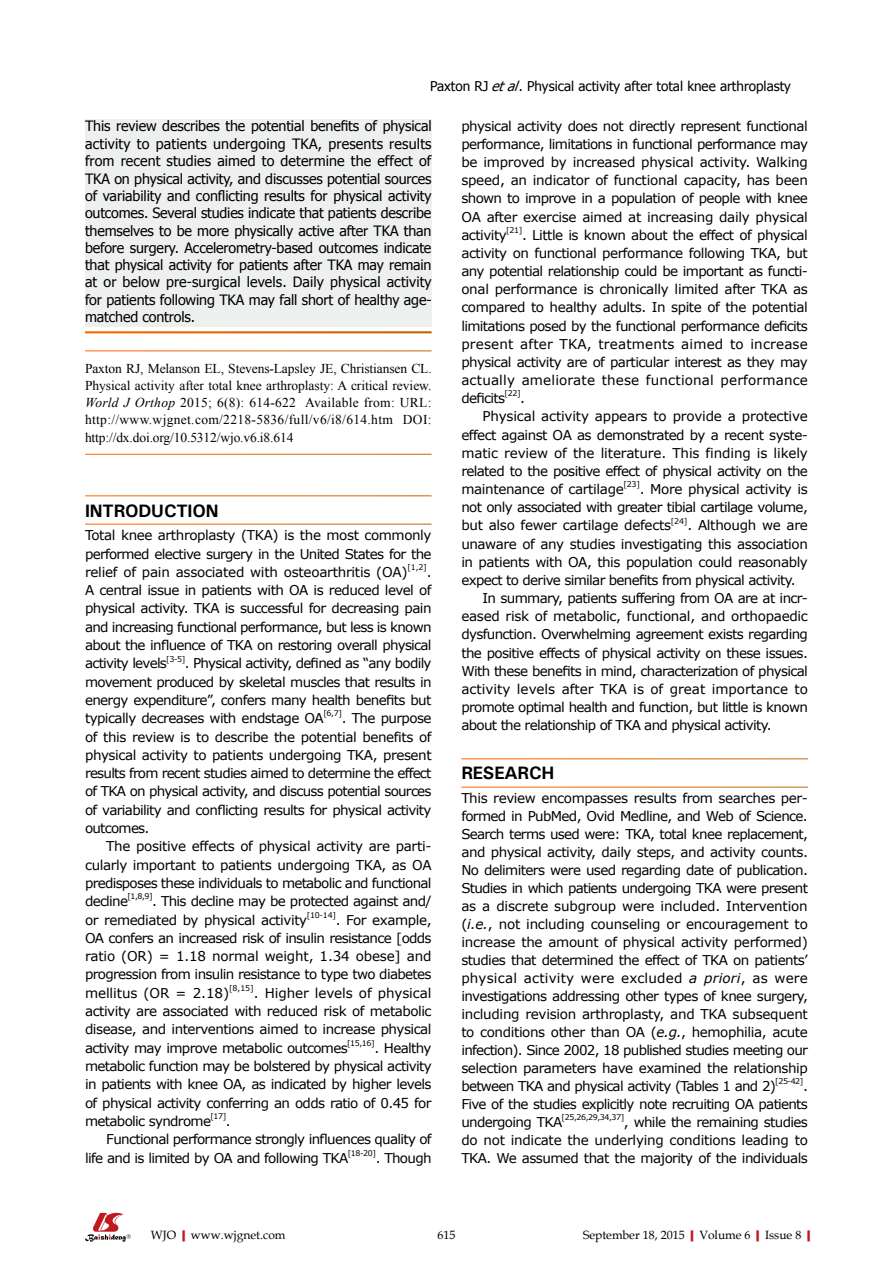
<style>
.page{position:relative;width:893px;height:1263px;background:#fff}
.page>*{position:absolute;margin:0;border:0;box-sizing:border-box;transform-origin:0 0}
.t1{font:700 18px "Univers";letter-spacing:-.01em;color:#000}
.t2{font:14.25px/17.2px "Tahoma";letter-spacing:-.01em;color:#000;text-align:justify}
.t3{font:13.5px/18.3px "Verdana";letter-spacing:-.045em;color:#000;text-align:justify}
.t4{font:13.5px/17.2px "Times New Roman";letter-spacing:.025em;color:#000;text-align:justify}
.t5{font:13.5px "Verdana";letter-spacing:-.025em;color:#000}
.t6{font:13.5px "Verdana";letter-spacing:-.02em;color:#000}
.t7{font:13.5px "Tahoma";color:#000}
.t8{font:13.5px "Verdana";letter-spacing:-.01em;color:#000}
.t9{font:13.5px "Verdana";letter-spacing:-.015em;color:#000}
.t10{font:13.5px "Verdana";color:#000}
.t11{font:12px "Book Antiqua";color:#000}
.t12{font:7.8px "Verdana";letter-spacing:-.05em;color:#000}
.s1{font-style:italic}
.s2{font-weight:700;color:#c01920}
</style>
<div class="page">
<div style="left:85px;top:119px;width:347px;height:208px;background:#eeefef"></div>
<svg style="left:85px;top:1213px;width:46px;height:29px"></svg>
<p class="t7" style="left:430px;top:77px;width:362px">Paxton RJ <span class="s1">etal</span>. Physical activity after total knee arthroplasty</p>
<p class="t2" style="left:85px;top:117px;width:348px">This review describes the potential benefits of physical activity to patients undergoing TKA, presents results from recent studies aimed to determine the effect of TKA on physical activity, and discusses potential sources of variability and conflicting results for physical activity outcomes. Several studies indicate that patients describe themselves to be more physically active after TKA than before surgery. Accelerometry-based outcomes indicate that physical activity for patients after TKA may remain at or below pre-surgical levels. Daily physical activity for patients following TKA may fall short of healthy age&shy;matched controls.</p>
<p class="t4" style="left:85px;top:359px;width:348px">Paxton RJ, Melanson EL, Stevens-Lapsley JE, Christiansen CL.<br>Physical activity after total knee arthroplasty: A critical review.<br><span class="s1">World J Orthop</span> 2015; 6(8): 614-622 Available from: URL: http://www.wjgnet.com/2218-5836/full/v6/i8/614.htm DOI: http://dx.doi.org/10.5312/wjo.v6.i8.614</p>
<p class="t1" style="left:85px;top:499px;width:135px">INTRODUCTION</p>
<p class="t3" style="left:85px;top:526px;width:348px">Total knee arthroplasty (TKA) is the most commonly performed elective surgery in the United States for the relief of pain associated with osteoarthritis (OA)</p>
<p class="t12" style="left:407px;top:562px;width:21px">[1,2]</p>
<p class="t3" style="left:85px;top:562px;width:348px;text-indent:342px">.<br>A central issue in patients with OA is reduced level of physical activity. TKA is successful for decreasing pain and increasing functional performance, but less is known about the influence of TKA on re-storing overall physical activity levels</p>
<p class="t12" style="left:166px;top:654px;width:20px">[3-5]</p>
<p class="t3" style="left:85px;top:654px;width:348px;text-indent:100px">. Physical activity, defined as “any bodily movement produced by skeletal muscles that results in energy expenditure”, confers many health benefits but typically decreases with endstage OA</p>
<p class="t12" style="left:323px;top:709px;width:20px">[6,7]</p>
<p class="t3" style="left:342px;top:709px;width:91px">. The purpose</p>
<p class="t3" style="left:85px;top:727px;width:348px">of this review is to describe the potential benefits of</p>
<p class="t3" style="left:85px;top:745px;width:348px">physical activity to patients undergoing TKA, present</p>
<p class="t3" style="left:85px;top:764px;width:348px">results from recent studies aimed to determine the effect</p>
<p class="t3" style="left:85px;top:782px;width:348px">of TKA on physical activity, and discuss potential sources</p>
<p class="t3" style="left:85px;top:800px;width:348px">of variability and conflicting results for physical activity</p>
<p class="t3" style="left:85px;top:818px;width:66px">outcomes.</p>
<p class="t5" style="left:106px;top:838px;width:325px">The positive effects of physical activity are parti-</p>
<p class="t3" style="left:85px;top:855px;width:348px">cularly important to patients undergoing TKA, as OA</p>
<p class="t3" style="left:85px;top:873px;width:348px">predisposes these individuals to metabolic and functional</p>
<p class="t3" style="left:85px;top:892px;width:45px">decline</p>
<p class="t12" style="left:127px;top:892px;width:27px">[1,8,9]</p>
<p class="t3" style="left:85px;top:892px;width:348px;text-indent:67px">. This decline may be protected against and/ or remediated by physical activity</p>
<p class="t12" style="left:307px;top:910px;width:31px">[10-14]</p>
<p class="t3" style="left:85px;top:910px;width:348px;text-indent:251px">. For example, OA confers an increased risk of insulin resistance [odds ratio (OR) = 1.18 normal weight, 1.34 obese] and progression from insulin resistance to type two diabetes mellitus (OR = 2.18)</p>
<p class="t12" style="left:229px;top:983px;width:26px">[8,15]</p>
<p class="t3" style="left:85px;top:983px;width:348px;text-indent:169px">. Higher levels of physical activity are associated with reduced risk of metabolic disease, and interventions aimed to increase physical activity may improve metabolic outcomes</p>
<p class="t12" style="left:347px;top:1038px;width:29px">[15,16]</p>
<p class="t3" style="left:85px;top:1038px;width:348px;text-indent:289px">. Healthy metabolic function may be bolstered by physical activity in patients with knee OA, as indicated by higher levels of physical activity conferring an odds ratio of 0.45 for metabolic syndrome</p>
<p class="t12" style="left:210px;top:1111px;width:17px">[17]</p>
<p class="t3" style="left:226px;top:1111px;width:6px">.</p>
<p class="t3" style="left:106px;top:1130px;width:327px">Functional performance strongly influences quality of</p>
<p class="t3" style="left:85px;top:1148px;width:265px">life and is limited by OA and following TKA</p>
<p class="t12" style="left:348px;top:1148px;width:30px">[18-20]</p>
<p class="t3" style="left:376px;top:1148px;width:57px">. Though</p>
<p class="t3" style="left:461px;top:116px;width:348px">physical activity does not directly represent functional performance, limitations in functional performance may be improved by increased physical activity. Walking speed, an indicator of functional capacity, has been shown to improve in a population of people with knee OA after exercise aimed at increasing daily physical activity</p>
<p class="t12" style="left:506px;top:225px;width:18px">[21]</p>
<p class="t3" style="left:461px;top:225px;width:348px;text-align:left;text-indent:61px">. Little is known about the effect of physical activity on functional performance following TKA, but any potential relationship could be important as functi&shy;onal performance is chronically limited after TKA as compared to healthy adults. In spite of the potential limitations posed by the functional performance deficits present after TKA, treatments aimed to increase physical activity are of particular interest as they may actually ameliorate these functional performance deficits</p>
<p class="t12" style="left:505px;top:389px;width:17px">[22]</p>
<p class="t3" style="left:520px;top:389px;width:6px">.</p>
<p class="t9" style="left:483px;top:408px;width:327px">Physical activity appears to provide a protective</p>
<p class="t3" style="left:461px;top:425px;width:346px">effect against OA as demonstrated by a recent syste-</p>
<p class="t8" style="left:461px;top:444px;width:348px">matic review of the literature. This finding is likely</p>
<p class="t3" style="left:461px;top:461px;width:348px">related to the positive effect of physical activity on the</p>
<p class="t5" style="left:461px;top:481px;width:164px">maintenance of cartilage</p>
<p class="t12" style="left:623px;top:479px;width:18px">[23]</p>
<p class="t3" style="left:461px;top:480px;width:348px;text-indent:178px">. More physical activity is not only associated with greater tibial cartilage volume, but also fewer cartilage defects</p>
<p class="t12" style="left:671px;top:516px;width:18px">[24]</p>
<p class="t6" style="left:687px;top:517px;width:122px">. Although we are</p>
<p class="t3" style="left:461px;top:534px;width:348px">unaware of any studies investigating this association</p>
<p class="t3" style="left:461px;top:552px;width:348px">in patients with OA, this population could reasonably</p>
<p class="t3" style="left:461px;top:570px;width:336px">expect to derive similar benefits from physical activity.</p>
<p class="t3" style="left:483px;top:589px;width:325px">In summary, patients suffering from OA are at incr-</p>
<p class="t6" style="left:461px;top:608px;width:348px">eased risk of metabolic, functional, and orthopaedic</p>
<p class="t3" style="left:461px;top:625px;width:348px">dysfunction. Overwhelming agreement exists regarding</p>
<p class="t3" style="left:461px;top:643px;width:348px">the positive effects of physical activity on these issues.</p>
<p class="t3" style="left:461px;top:661px;width:348px">With these benefits in mind, characterization of physical</p>
<p class="t10" style="left:461px;top:680px;width:348px">activity levels after TKA is of great importance to</p>
<p class="t3" style="left:461px;top:697px;width:348px">promote optimal health and function, but little is known</p>
<p class="t3" style="left:461px;top:716px;width:312px">about the relationship of TKA and physical activity.</p>
<p class="t1" style="left:461px;top:761px;width:95px">RESEARCH</p>
<p class="t3" style="left:461px;top:788px;width:348px;text-align:left">This review encompasses results from searches per&shy;formed in PubMed, Ovid Medline, and Web of Science.<br>Search terms used were: TKA, total knee replacement, and physical activity, daily steps, and activity counts.<br>No delimiters were used regarding date of publication.<br>Studies in which patients undergoing TKA were present as a discrete subgroup were included. Intervention (<span class="s1">i.e.</span>, not including counseling or encouragement to increase the amount of physical activity performed) studies that determined the effect of TKA on patients’ physical activity were excluded <span class="s1">a priori</span>, as were investigations addressing other types of knee surgery, including revision arthroplasty, and TKA subsequent to conditions other than OA (<span class="s1">e.g.</span>, hemophilia, acute infection). Since 2002, 18 published studies meeting our selection parameters have examined the relationship between TKA and physical activity (Tables 1 and 2)</p>
<p class="t12" style="left:775px;top:1076px;width:30px">[25-42]</p>
<p class="t3" style="left:461px;top:1076px;width:348px;text-indent:342px">.<br>Five of the studies explicitly note recruiting OA patients undergoing TKA</p>
<p class="t12" style="left:562px;top:1112px;width:64px">[25,26,29,34,37]</p>
<p class="t3" style="left:461px;top:1112px;width:348px;text-indent:162px">, while the remaining studies do not indicate the underlying conditions leading to TKA. We assumed that the majority of the individuals</p>
<p class="t11" style="left:151px;top:1226px;width:136px">WJO<span class="s2">|</span>www.wjgnet.com</p>
<p class="t11" style="left:437px;top:1226px;width:19px">615</p>
<p class="t11" style="left:583px;top:1226px;width:234px">September 18, 2015<span class="s2">|</span>Volume 6<span class="s2">|</span>Issue 8<span class="s2">|</span></p>
</div>
